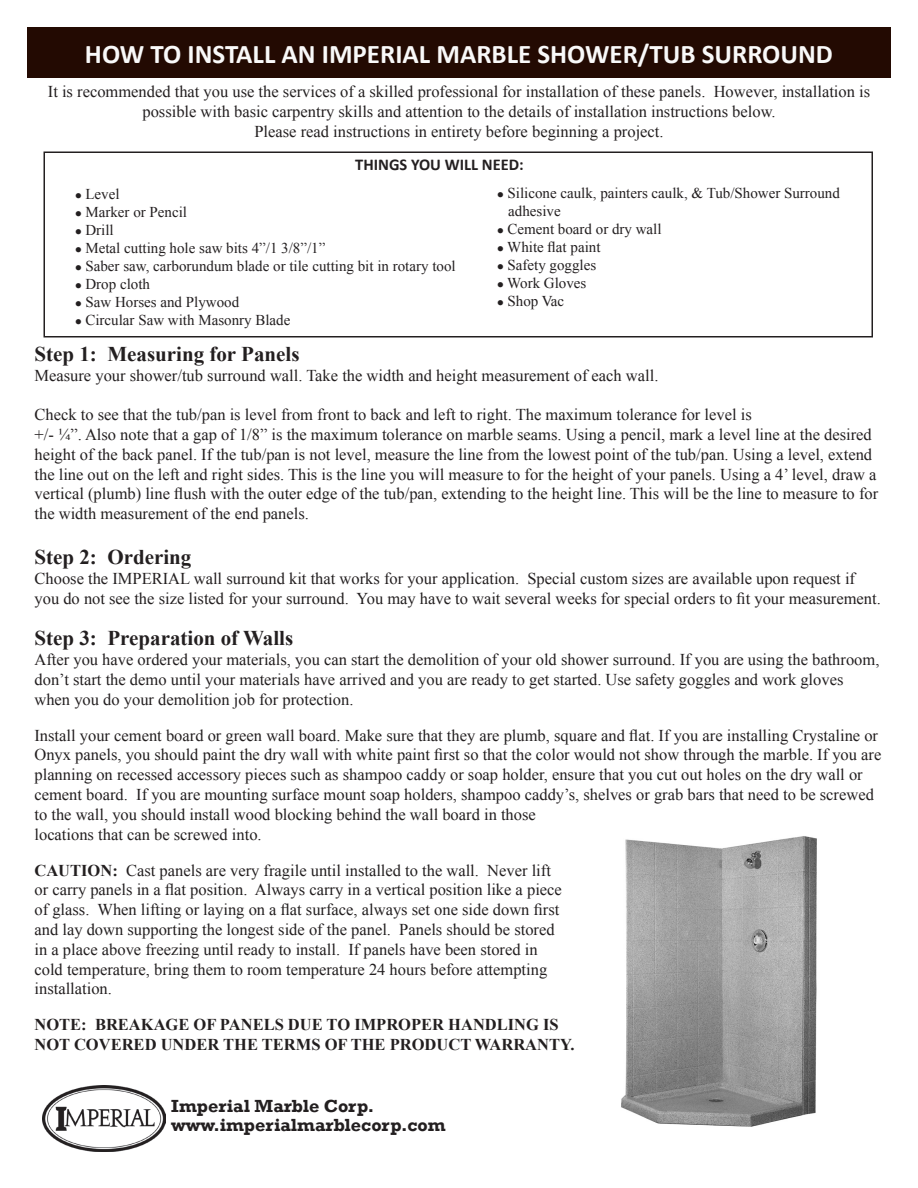
<style>
.page{position:relative;width:918px;height:1188px;background:#fff}
.page>*{position:absolute;margin:0;border:0;box-sizing:border-box;transform-origin:0 0}
.t1{font:700 27px "Calibri";color:#f9f9f9}
.t2{font:700 21px "Times New Roman";color:#231f20}
.t3{font:700 18px "Rockwell";color:#231f20}
.t4{font:16.5px/19.8px "Times New Roman";color:#231f20}
.t5{font:700 16.5px/19.8px "Times New Roman";color:#231f20}
.t6{font:700 16.5px "Calibri";color:#231f20}
.t7{font:15px "Times New Roman";color:#231f20}
.s1{font-weight:700}
</style>
<div class="page">
<img style="left:621px;top:836px;width:196px;height:291px">
<div style="left:44px;top:152px;width:829px;height:186px;border:2px solid #231f20"></div>
<div style="left:27px;top:27px;width:864px;height:50px;background:#230a02"></div>
<img style="left:43px;top:1085px;width:122px;height:67px">
<p class="t1" style="left:85px;top:37px;width:750px">HOW TO INSTALL AN IMPERIAL MARBLE SHOWER/TUB SURROUND</p>
<p class="t4" style="left:48px;top:81px;width:824px;text-align:center">It is recommended that you use the services of a skilled professional for installation of these panels. However, installation is possible with basic carpentry skills and attention to the details of installation instructions below.</p>
<p class="t4" style="left:254px;top:121px;width:411px">Please read instructions in entirety before beginning a project.</p>
<p class="t6" style="left:355px;top:154px;width:170px">THINGS YOU WILL NEED:</p>
<p class="t7" style="left:75px;top:184px;width:46px">● Level</p>
<p class="t7" style="left:75px;top:202px;width:114px">● Marker or Pencil</p>
<p class="t7" style="left:75px;top:220px;width:40px">● Drill</p>
<p class="t7" style="left:75px;top:238px;width:252px">● Metal cutting hole saw bits 4”/1 3/8”/1”</p>
<p class="t7" style="left:75px;top:256px;width:382px">● Saber saw, carborundum blade or tile cutting bit in rotary tool</p>
<p class="t7" style="left:75px;top:274px;width:77px">● Drop cloth</p>
<p class="t7" style="left:75px;top:292px;width:166px">● Saw Horses and Plywood</p>
<p class="t7" style="left:75px;top:310px;width:217px">● Circular Saw with Masonry Blade</p>
<p class="t7" style="left:497px;top:183px;width:344px">● Silicone caulk, painters caulk, &amp; Tub/Shower Surround</p>
<p class="t7" style="left:508px;top:201px;width:54px">adhesive</p>
<p class="t7" style="left:497px;top:219px;width:166px">● Cement board or dry wall</p>
<p class="t7" style="left:497px;top:237px;width:105px">● White flat paint</p>
<p class="t7" style="left:497px;top:255px;width:101px">● Safety goggles</p>
<p class="t7" style="left:497px;top:273px;width:91px">● Work Gloves</p>
<p class="t7" style="left:497px;top:291px;width:69px">● Shop Vac</p>
<p class="t2" style="left:34px;top:339px;width:267px">Step 1: Measuring for Panels</p>
<p class="t4" style="left:34px;top:365px;width:626px">Measure your shower/tub surround wall. Take the width and height measurement of each wall.</p>
<p class="t4" style="left:34px;top:404px;width:719px">Check to see that the tub/pan is level from front to back and left to right. The maximum tolerance for level is</p>
<p class="t4" style="left:34px;top:424px;width:845px">+/- ¼”. Also note that a gap of 1/8” is the maximum tolerance on marble seams. Using a pencil, mark a level line at the desired height of the back panel. If the tub/pan is not level, measure the line from the lowest point of the tub/pan. Using a level, extend the line out on the left and right sides. This is the line you will measure to for the height of your panels. Using a 4’ level, draw a vertical (plumb) line flush with the outer edge of the tub/pan, extending to the height line. This will be the line to measure to for the width measurement of the end panels.</p>
<p class="t2" style="left:34px;top:543px;width:158px">Step 2: Ordering</p>
<p class="t4" style="left:34px;top:568px;width:848px">Choose the IMPERIAL wall surround kit that works for your application. Special custom sizes are available upon request if you do not see the size listed for your surround. You may have to wait several weeks for special orders to fit your measurement.</p>
<p class="t2" style="left:34px;top:624px;width:260px">Step 3: Preparation of Walls</p>
<p class="t4" style="left:34px;top:649px;width:847px">After you have ordered your materials, you can start the demolition of your old shower surround. If you are using the bathroom, don’t start the demo until your materials have arrived and you are ready to get started. Use safety goggles and work gloves when you do your demolition job for protection.</p>
<p class="t4" style="left:34px;top:725px;width:848px">Install your cement board or green wall board. Make sure that they are plumb, square and flat. If you are installing Crystaline or Onyx panels, you should paint the dry wall with white paint first so that the color would not show through the marble. If you are planning on recessed accessory pieces such as shampoo caddy or soap holder, ensure that you cut out holes on the dry wall or cement board. If you are mounting surface mount soap holders, shampoo caddy’s, shelves or grab bars that need to be screwed to the wall, you should install wood blocking behind the wall board in those<br>locations that can be screwed into.</p>
<p class="t4" style="left:34px;top:860px;width:529px"><span class="s1">CAUTION:</span> Cast panels are very fragile until installed to the wall. Never lift or carry panels in a flat position. Always carry in a vertical position like a piece of glass. When lifting or laying on a flat surface, always set one side down first and lay down supporting the longest side of the panel. Panels should be stored in a place above freezing until ready to install. If panels have been stored in cold temperature, bring them to room temperature 24 hours before attempting installation.</p>
<p class="t5" style="left:34px;top:1014px;width:542px">NOTE: BREAKAGE OF PANELS DUE TO IMPROPER HANDLING IS<br>NOT COVERED UNDER THE TERMS OF THE PRODUCT WARRANTY.</p>
<p class="t3" style="left:171px;top:1095px;width:204px">Imperial Marble Corp.</p>
<p class="t3" style="left:171px;top:1114px;width:276px">www.imperialmarblecorp.com</p>
</div>
